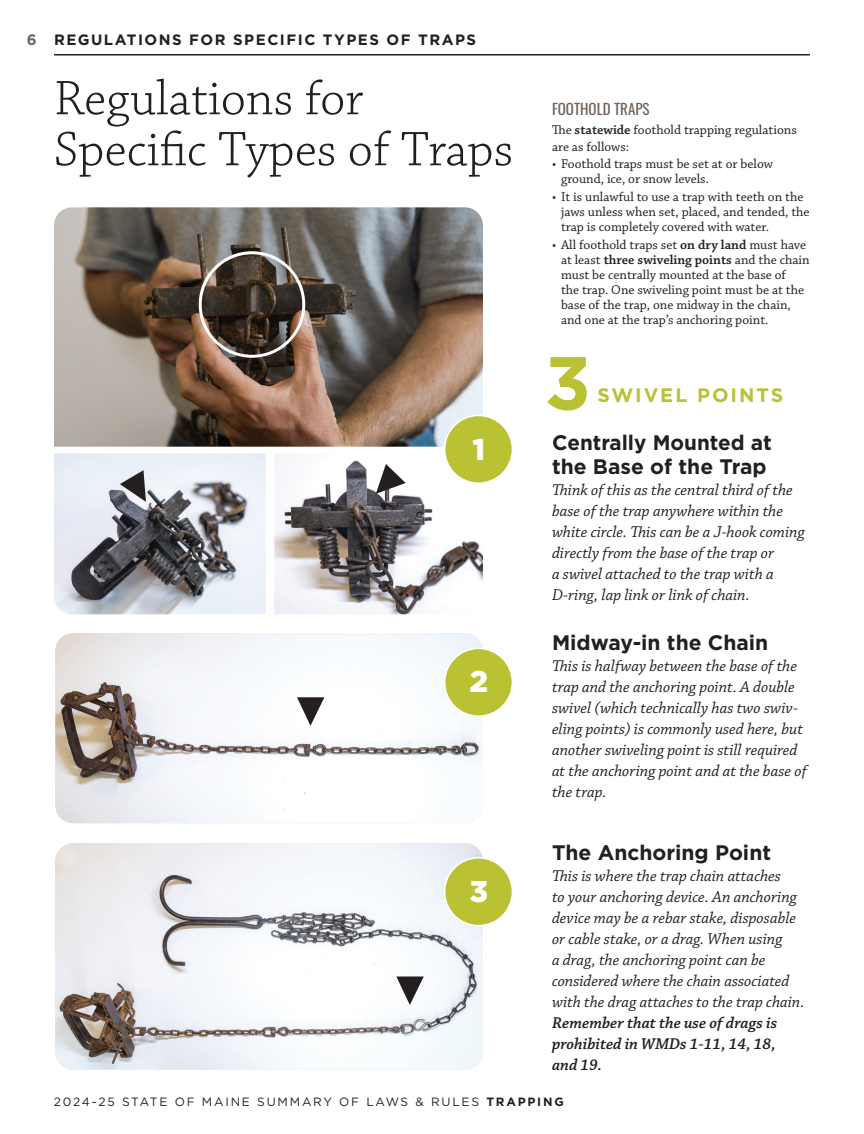
<style>
.page{position:relative;width:864px;height:1134px;background:#fff}
.page>*{position:absolute;margin:0;border:0;box-sizing:border-box;transform-origin:0 0}
.Caption_Head{font:700 75px "Gotham";color:#bac133}
.Section_Start_Large_Serif{font:300 51px/51px "Chaparral Pro";color:#231f20}
.Post_Table_Italics{font:900 30px "Gotham";color:#fff}
.Caption_Head-2{font:700 21px/24px "Gotham";color:#231f20}
.Caption_Head-3{font:700 19.5px "Gotham";letter-spacing:.1em;color:#bac133}
.Caption_Head-4{font:italic 16.5px/21px "Chaparral Pro";color:#231f20}
.Master_Gotham_Top_Left{font:700 15px "Gotham";letter-spacing:.1em;color:#231f20}
.Oswald_Heading{font:15px "Oswald";color:#71645d}
.t1{font:700 15px "Gotham";color:#71645d}
.Body_copy_-_before_bullet{font:13.5px/15px "Chaparral Pro";color:#231f20}
.t2{font:12px "Gotham";letter-spacing:.15em;color:#231f20}
.s1{font-weight:600}
.s2{font-weight:700}
</style>
<div class="page">
<hr style="left:54px;top:54px;width:756px;height:2px;background:#231f20">
<img style="left:55px;top:633px;width:428px;height:190px">
<svg style="left:297px;top:697px;width:27px;height:29px"></svg>
<div style="left:445px;top:648px;width:67px;height:68px;background:#bac133;border-radius:50%"></div>
<div style="left:444px;top:648px;width:69px;height:69px;border:2px solid #fff;border-radius:50%"></div>
<img style="left:274px;top:454px;width:209px;height:160px">
<img style="left:54px;top:453px;width:212px;height:161px">
<img style="left:54px;top:207px;width:429px;height:240px">
<div style="left:199px;top:251px;width:106px;height:107px;border:3px solid #fff;border-radius:50%"></div>
<svg style="left:376px;top:464px;width:30px;height:30px"></svg>
<svg style="left:120px;top:470px;width:26px;height:32px"></svg>
<div style="left:445px;top:415px;width:67px;height:68px;background:#bac133;border-radius:50%"></div>
<div style="left:444px;top:415px;width:69px;height:69px;border:2px solid #fff;border-radius:50%"></div>
<img style="left:55px;top:843px;width:428px;height:227px">
<div style="left:445px;top:858px;width:67px;height:68px;background:#bac133;border-radius:50%"></div>
<div style="left:444px;top:857px;width:69px;height:69px;border:2px solid #fff;border-radius:50%"></div>
<svg style="left:396px;top:977px;width:28px;height:28px"></svg>
<p class="t1" style="left:27px;top:30px;width:11px">6</p>
<p class="Master_Gotham_Top_Left" style="left:54px;top:30px;width:424px">REGULATIONS FOR SPECIFIC TYPES OF TRAPS</p>
<p class="Section_Start_Large_Serif" style="left:54px;top:75px;width:461px">Regulations for<br>Specific Types of Traps</p>
<p class="Post_Table_Italics" style="left:472px;top:432px;width:14px">1</p>
<p class="Post_Table_Italics" style="left:469px;top:665px;width:20px">2</p>
<p class="Post_Table_Italics" style="left:469px;top:874px;width:20px">3</p>
<p class="Oswald_Heading" style="left:552px;top:96px;width:99px">FOOTHOLD TRAPS</p>
<p class="Body_copy_-_before_bullet" style="left:552px;top:123px;width:246px;line-height:16.2px">The <span class="s1">statewide</span> foothold trapping regulations are as follows:</p>
<p class="Body_copy_-_before_bullet" style="left:561px;top:157px;width:213px;text-indent:-9px">• Foothold traps must be set at or below ground, ice, or snow levels.</p>
<p class="Body_copy_-_before_bullet" style="left:561px;top:190px;width:250px;text-indent:-9px">• It is unlawful to use a trap with teeth on the jaws unless when set, placed, and tended, the trap is completely covered with water.</p>
<p class="Body_copy_-_before_bullet" style="left:561px;top:237px;width:250px;text-indent:-9px">• All foothold traps set <span class="s1">on dry land</span> must have at least <span class="s1">three swiveling points</span> and the chain must be centrally mounted at the base of<br>the trap. One swiveling point must be at the base of the trap, one midway in the chain, and one at the trap’s anchoring point.</p>
<p class="Caption_Head" style="left:544px;top:333px;width:48px">3</p>
<p class="Caption_Head-3" style="left:597px;top:382px;width:187px">SWIVEL POINTS</p>
<p class="Caption_Head-2" style="left:552px;top:430px;width:221px">Centrally Mounted at the Base of the Trap</p>
<p class="Caption_Head-4" style="left:552px;top:480px;width:254px">Think of this as the central third of the base of the trap anywhere within the white circle. This can be a J-hook coming directly from the base of the trap or<br>a swivel attached to the trap with a D-ring, lap link or link of chain.</p>
<p class="Caption_Head-2" style="left:552px;top:630px;width:218px">Midway-in the Chain</p>
<p class="Caption_Head-4" style="left:552px;top:656px;width:256px">This is halfway between the base of the trap and the anchoring point. A double swivel (which technically has two swiv&shy;eling points) is commonly used here, but another swiveling point is still required at the anchoring point and at the base of the trap.</p>
<p class="Caption_Head-2" style="left:552px;top:840px;width:221px">The Anchoring Point</p>
<p class="Caption_Head-4" style="left:552px;top:866px;width:254px">This is where the trap chain attaches<br>to your anchoring device. An anchoring device may be a rebar stake, disposable or cable stake, or a drag. When using<br>a drag, the anchoring point can be considered where the chain associated with the drag attaches to the trap chain.<br><span class="s1">Remember that the use of drags is prohibited in WMDs 1-11, 14, 18, and 19.</span></p>
<p class="t2" style="left:54px;top:1095px;width:511px">2024-25 STATE OF MAINE SUMMARY OF LAWS &amp; RULES <span class="s2">TRAPPING</span></p>
</div>
